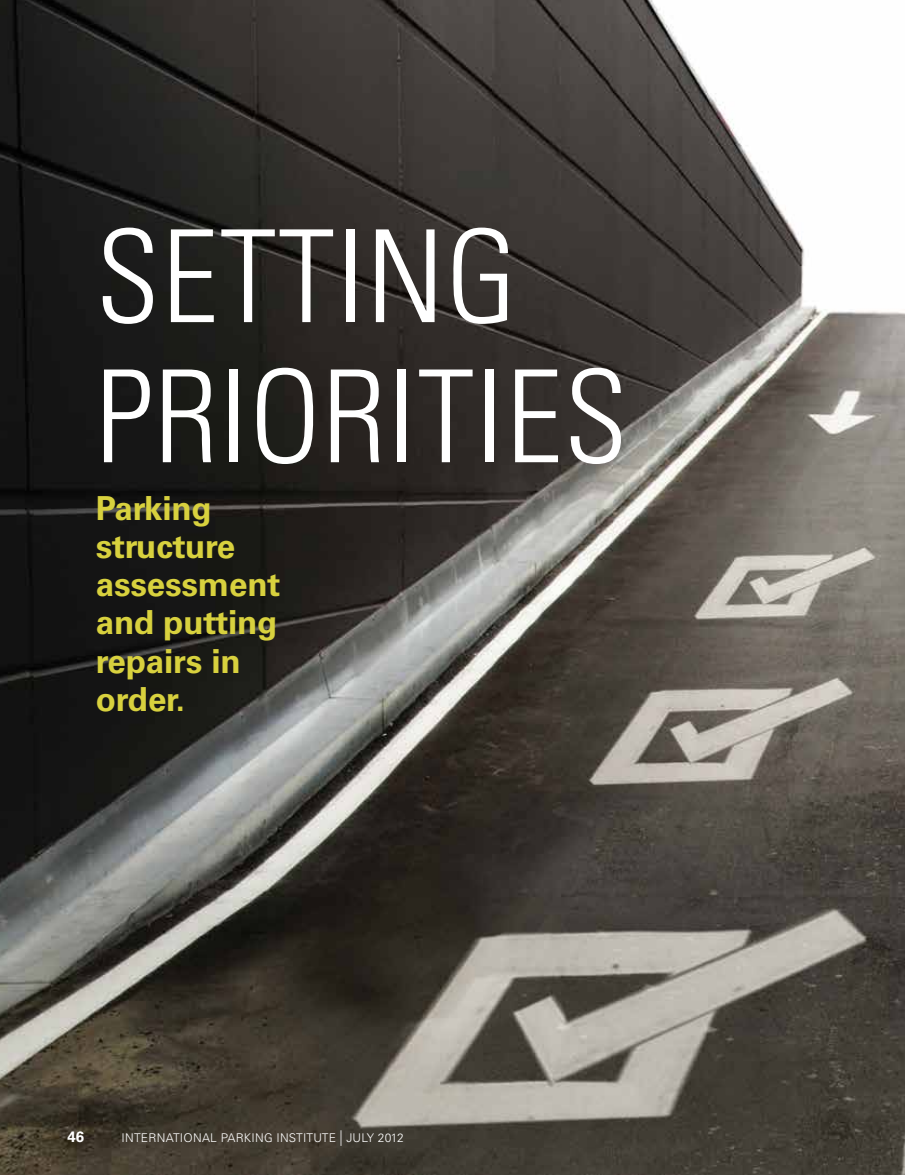
<style>
.page{position:relative;width:905px;height:1175px;background:#fff}
.page>*{position:absolute;margin:0;border:0;box-sizing:border-box;transform-origin:0 0}
.t1{font:300 condensed 128.4px/140.1px "Univers LT Std";letter-spacing:.01em;color:#fff}
.t2{font:700 33.15px/38.2px "Univers LT Std";letter-spacing:-.005em;color:#d8d13e}
.t3{font:700 15px "Univers LT Std";color:#fff}
.t4{font:300 12px "Univers LT Std";letter-spacing:.02em;color:#fff}
.s1{font-weight:300;font-size:12px}
.s2{font-size:15.6px}
</style>
<div class="page">
<img style="left:0;top:0;width:904px;height:1174px">
<h1 class="t1" style="left:96px;top:207px;width:533px">SETTING<br>PRIORITIES</h1>
<p class="t2" style="left:96px;top:489px;width:186px">Parking structure assessment and putting repairs in order.</p>
<p class="t3" style="left:68px;top:1127px;width:34px">46 <span class="s1">IN</span></p>
<p class="t4" style="left:134px;top:1130px;width:271px">TERNATIONAL PARKIN G IN STITUTE <span class="s2">|</span> JULY 2012</p>
</div>
